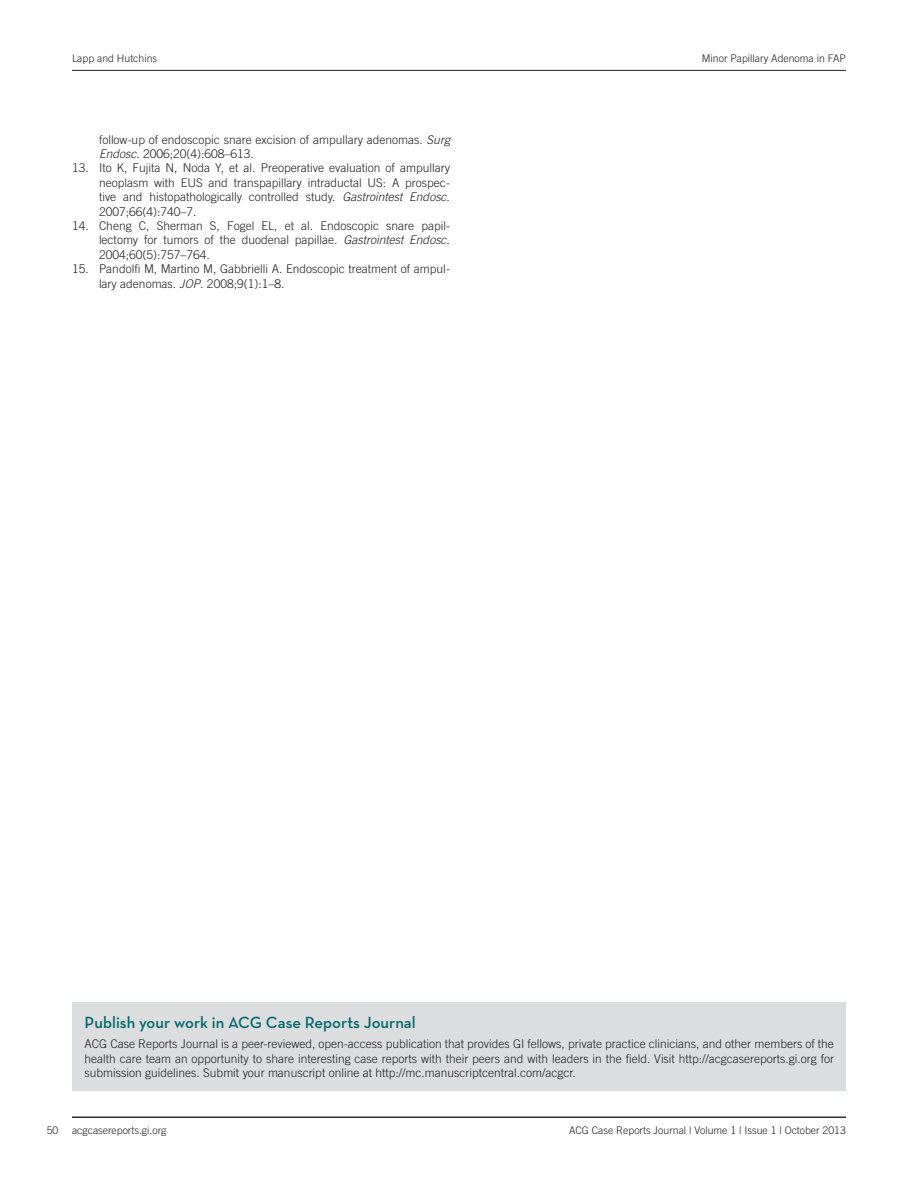
<style>
.page{position:relative;width:918px;height:1188px;background:#fff}
.page>*{position:absolute;margin:0;border:0;box-sizing:border-box;transform-origin:0 0}
.t1{font:600 16.5px "Neutraface Text";color:#006a71}
.t2{font:300 12px/14.4px "Trade Gothic LT Std";color:#231f20;text-align:justify}
.t3{font:300 10.5px "Trade Gothic LT Std";color:#231f20}
.s1{font-style:italic}
</style>
<div class="page">
<div style="left:73px;top:1002px;width:773px;height:89px;background:#dcdddf"></div>
<hr style="left:72px;top:70px;width:774px;height:1px;background:#231f20">
<hr style="left:72px;top:1117px;width:774px;height:1px;background:#231f20">
<p class="t3" style="left:72px;top:52px;width:87px">Lapp and Hutchins</p>
<p class="t3" style="left:702px;top:52px;width:146px">Minor Papillary Adenoma in FAP</p>
<p class="t2" style="left:99px;top:132px;width:353px">follow-up of endoscopic snare excision of ampullary adenomas. <span class="s1">Surg<br>Endosc</span>. 2006;20(4):608–613.</p>
<p class="t2" style="left:99px;top:161px;width:353px;text-indent:-27px">13. Ito K, Fujita N, Noda Y, et al. Preoperative evaluation of ampullary neoplasm with EUS and transpapillary intraductal US: A prospec&shy;tive and histopathologically controlled study. <span class="s1">Gastrointest Endosc</span>.<br>2007;66(4):740–7.</p>
<p class="t2" style="left:99px;top:218px;width:353px;text-indent:-27px">14. Cheng C, Sherman S, Fogel EL, et al. Endoscopic snare papil&shy;lectomy for tumors of the duodenal papillae. <span class="s1">Gastrointest Endosc</span>.<br>2004;60(5):757–764.</p>
<p class="t2" style="left:99px;top:262px;width:353px;text-indent:-27px">15. Pandolfi M, Martino M, Gabbrielli A. Endoscopic treatment of ampul&shy;lary adenomas. <span class="s1">JOP</span>. 2008;9(1):1–8.</p>
<h1 class="t1" style="left:85px;top:1012px;width:333px">Publish your work in ACG Case Reports Journal</h1>
<p class="t2" style="left:85px;top:1037px;width:751px">ACG Case Reports Journal is a peer-reviewed, open-access publication that provides GI fellows, private practice clinicians, and other members of the health care team an opportunity to share interesting case reports with their peers and with leaders in the field. Visit http://acgcasereports.gi.org for submission guidelines. Submit your manuscript online at http://mc.manuscriptcentral.com/acgcr.</p>
<p class="t3" style="left:47px;top:1124px;width:13px">50</p>
<p class="t3" style="left:72px;top:1124px;width:96px">acgcasereports.gi.org</p>
<p class="t3" style="left:569px;top:1124px;width:278px">ACG Case Reports Journal | Volume 1 | Issue 1 | October 2013</p>
</div>
